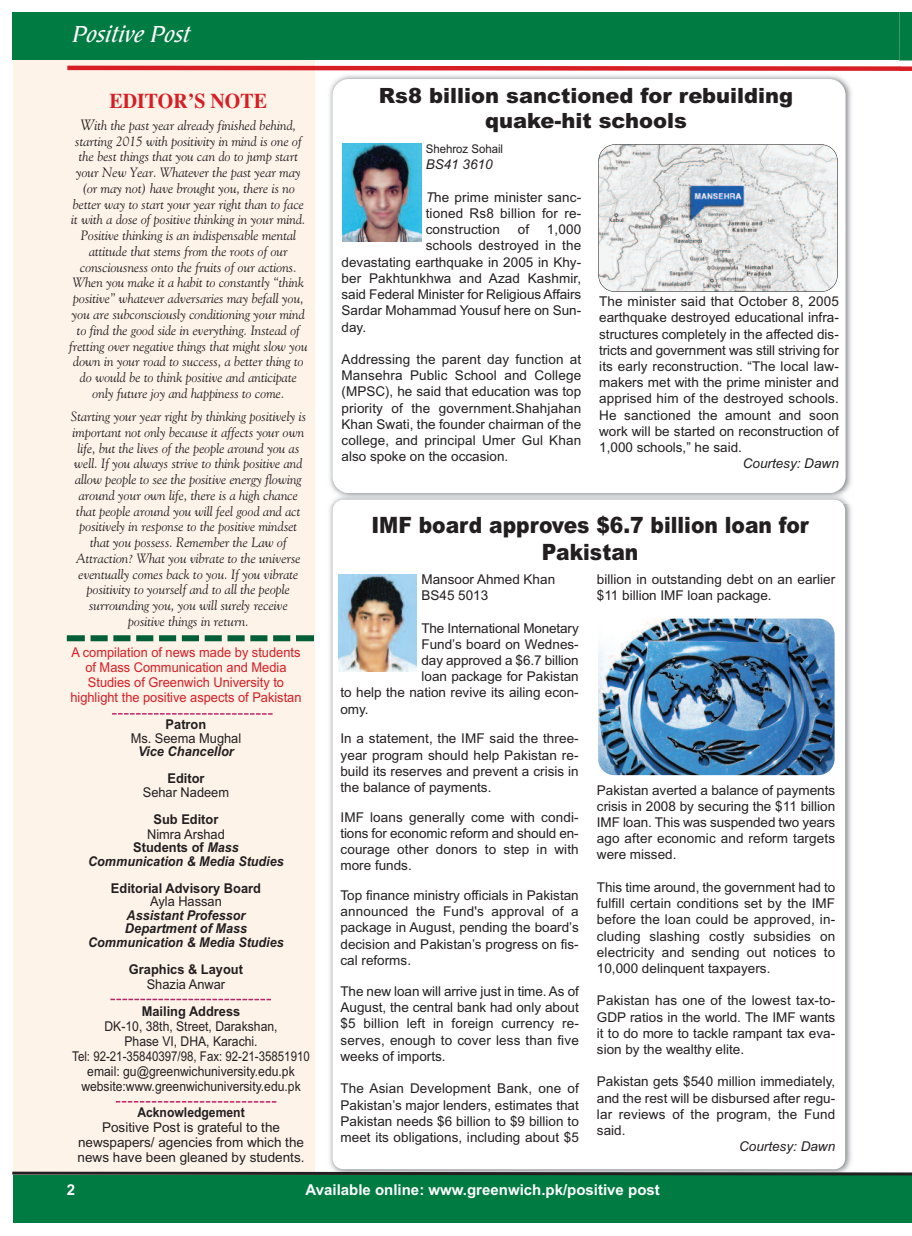
<style>
.page{position:relative;width:912px;height:1236px;background:#fff}
.page>*{position:absolute;margin:0;border:0;box-sizing:border-box;transform-origin:0 0}
.t1{font:italic 24px "Novarese Medium Italic DTC";color:#fff}
.t2{font:900 22.5px/27px "Arial";color:#231f20;text-align:center;scale:.9 1}
.t3{font:900 21px/25.2px "Arial";color:#231f20;text-align:center}
.t4{font:700 21px "Times";color:#d71e24;scale:.95 1}
.t5{font:700 15px "Arial";color:#fff}
.t6{font:13.5px/16.2px "Arial";color:#231f20;text-align:justify}
.t7{font:italic 13.5px/15.8px "Goudy Old Style BT";color:#231f20;text-align:center}
.t8{font:13.5px/15px "Arial";color:#231f20;text-align:center;scale:.9 1}
.t9{font:13.5px/15px "Arial";color:#d71e24;text-align:center;scale:.95 1}
.t10{font:italic 700 13.5px/13.5px "Arial";color:#231f20;text-align:center;scale:.93 1}
.t11{font:700 13.5px "Arial";color:#231f20;scale:.95 1}
.t12{font:13.5px "Arial";color:#231f20;scale:.95 1}
.t13{font:italic 13.5px "Arial";color:#231f20}
.t14{font:700 13.5px "Arial";color:#231f20;scale:.9 1}
.t15{font:italic 700 13.5px "Arial";color:#231f20;scale:.95 1}
.t16{font:12px "Arial";color:#231f20;scale:.95 1}
.s1{font-size:15px}
.s2{font-weight:400;font-style:normal}
.s3{font-style:normal}
.s4{font-style:italic}
</style>
<div class="page">
<div style="left:898px;top:1175px;width:13px;height:47px;background:#007b42"></div>
<div style="left:13px;top:1174px;width:887px;height:48px;background:#007b42"></div>
<div style="left:13px;top:59px;width:301px;height:1113px;background:#fef3e9"></div>
<img style="left:329px;top:75px;width:523px;height:416px">
<div style="left:332px;top:79px;width:513px;height:414px;background:#fff;border-radius:16px"></div>
<img style="left:329px;top:504px;width:523px;height:665px">
<img style="left:332px;top:491px;width:517px;height:13px">
<img style="left:342px;top:491px;width:493px;height:2px">
<div style="left:332px;top:499px;width:512px;height:669px;background:#fff;border-radius:11px"></div>
<svg style="left:67px;top:12px;width:844px;height:62px"></svg>
<svg style="left:112px;top:713px;width:160px;height:1px"></svg>
<svg style="left:116px;top:1101px;width:160px;height:1px"></svg>
<svg style="left:110px;top:998px;width:161px;height:2px"></svg>
<svg style="left:12px;top:1169px;width:899px;height:7px"></svg>
<div style="left:13px;top:12px;width:885px;height:48px;background:#007b42"></div>
<svg style="left:90px;top:635px;width:201px;height:6px"></svg>
<div style="left:67px;top:635px;width:18px;height:6px;background:#045e37"></div>
<div style="left:296px;top:635px;width:18px;height:6px;background:#045e37"></div>
<img style="left:598px;top:618px;width:236px;height:157px;border-radius:16px">
<img style="left:598px;top:144px;width:239px;height:147px;border-radius:16px">
<div style="left:598px;top:144px;width:239px;height:148px;border:1px solid #231f20;border-radius:16px"></div>
<img style="left:338px;top:574px;width:79px;height:97px">
<img style="left:342px;top:144px;width:79px;height:97px">
<h1 class="t1" style="left:71px;top:21px;width:125px">Positive Post</h1>
<h3 class="t3" style="left:379px;top:83px;width:415px">Rs8 billion sanctioned for rebuilding quake-hit schools</h3>
<h3 class="t4" style="left:109px;top:88px;width:167px">EDITOR’S NOTE</h3>
<p class="t7" style="left:69px;top:117px;width:240px"><span class="s1">W</span>ith the past year already finished behind, starting 2015 with positivity in mind is one of the best things that you can do to jump start your New Year. Whatever the past year may (or may not) have brought you, there is no better way to start your year right than to face it with a dose of positive thinking in your mind.<br>Positive thinking is an indispensable mental attitude that stems from the roots of our consciousness onto the fruits of our actions.<br>When you make it a habit to constantly “think positive” whatever adversaries may befall you, you are subconsciously conditioning your mind to find the good side in everything. Instead of fretting over negative things that might slow you down in your road to success, a better thing to do would be to think positive and anticipate only future joy and happiness to come.</p>
<p class="t7" style="left:71px;top:408px;width:237px">Starting your year right by thinking positively is important not only because it affects your own life, but the lives of the people around you as well. If you always strive to think positive and allow people to see the positive energy flowing around your own life, there is a high chance that people around you will feel good and act positively in response to the positive mindset that you possess. Remember the Law of Attraction? What you vibrate to the universe eventually comes back to you. If you vibrate positivity to yourself and to all the people surrounding you, you will surely receive positive things in return.</p>
<p class="t9" style="left:70px;top:645px;width:245px">A compilation of news made by students of Mass Communication and Media Studies of Greenwich University to highlight the positive aspects of Pakistan</p>
<p class="t11" style="left:165px;top:716px;width:44px">Patron</p>
<p class="t12" style="left:131px;top:730px;width:118px">Ms. Seema Mughal</p>
<p class="t15" style="left:138px;top:743px;width:102px">Vice Chancellor</p>
<p class="t11" style="left:167px;top:770px;width:40px">Editor</p>
<p class="t12" style="left:143px;top:784px;width:92px">Sehar Nadeem</p>
<p class="t11" style="left:153px;top:811px;width:70px">Sub Editor</p>
<p class="t10" style="left:88px;top:827px;width:212px"><span class="s2">Nimra Arshad<br></span><span class="s3">Students of</span> Mass<br>Communication &amp; Media Studies</p>
<p class="t11" style="left:111px;top:880px;width:159px">Editorial Advisory Board</p>
<p class="t12" style="left:150px;top:893px;width:77px">Ayla Hassan</p>
<p class="t10" style="left:88px;top:908px;width:212px">Assistant Professor<br>Department of Mass<br>Communication &amp; Media Studies</p>
<p class="t11" style="left:129px;top:961px;width:122px">Graphics &amp; Layout</p>
<p class="t12" style="left:147px;top:976px;width:84px">Shazia Anwar</p>
<p class="t11" style="left:142px;top:1003px;width:105px">Mailing Address</p>
<p class="t8" style="left:72px;top:1018px;width:265px">DK-10, 38th, Street, Darakshan,<br>Phase VI, DHA, Karachi.<br>Tel: 92-21-35840397/98, Fax: 92-21-35851910 email: gu@greenwichuniversity.edu.pk website:www.greenwichuniversity.edu.pk</p>
<p class="t14" style="left:137px;top:1103px;width:121px">Acknowledgement</p>
<p class="t6" style="left:78px;top:1119px;width:228px;line-height:15px;text-align:center">Positive Post is grateful to the newspapers/ agencies from which the news have been gleaned by students.</p>
<p class="t5" style="left:67px;top:1180px;width:10px">2</p>
<p class="t5" style="left:305px;top:1180px;width:355px">Available online: www.greenwich.pk/positive post</p>
<p class="t16" style="left:425px;top:142px;width:83px">Shehroz Sohail</p>
<p class="t13" style="left:425px;top:157px;width:68px">BS41 3610</p>
<p class="t6" style="left:425px;top:189px;width:157px"><span class="s4">T</span>he prime minister sanc&shy;tioned Rs8 billion for re&shy;construction</p>
<p class="t6" style="left:517px;top:221px;width:13px">of</p>
<p class="t6" style="left:546px;top:221px;width:36px">1,000</p>
<p class="t6" style="left:425px;top:238px;width:157px">schools destroyed in the</p>
<p class="t6" style="left:341px;top:254px;width:241px">devastating earthquake in 2005 in Khy-</p>
<p class="t6" style="left:341px;top:270px;width:241px">ber Pakhtunkhwa and Azad Kashmir,</p>
<p class="t6" style="left:341px;top:286px;width:241px">said Federal Minister for Religious Affairs</p>
<p class="t6" style="left:341px;top:302px;width:241px">Sardar Mohammad Yousuf here on Sun-</p>
<p class="t6" style="left:341px;top:319px;width:26px">day.</p>
<p class="t6" style="left:341px;top:351px;width:241px">Addressing the parent day function at Mansehra Public School and College (MPSC), he said that education was top priority of the government.Shahjahan Khan Swati, the founder chairman of the college, and principal Umer Gul Khan also spoke on the occasion.</p>
<p class="t6" style="left:599px;top:293px;width:241px">The minister said that October 8, 2005 earthquake destroyed educational infra&shy;structures completely in the affected dis&shy;tricts and government was still striving for its early reconstruction. “The local law&shy;makers met with the prime minister and apprised him of the destroyed schools.<br>He sanctioned the amount and soon work will be started on reconstruction of 1,000 schools,” he said.</p>
<p class="t13" style="left:742px;top:455px;width:98px">Courtesy: Dawn</p>
<h2 class="t2" style="left:371px;top:511px;width:487px">IMF board approves $6.7 billion loan for<br>Pakistan</h2>
<p class="t6" style="left:421px;top:571px;width:135px">Mansoor Ahmed Khan<br>BS45 5013</p>
<p class="t6" style="left:421px;top:619px;width:159px">The International Monetary</p>
<p class="t6" style="left:421px;top:636px;width:159px">Fund’s board on Wednes-</p>
<p class="t6" style="left:421px;top:652px;width:159px">day approved a $6.7 billion</p>
<p class="t6" style="left:421px;top:668px;width:159px">loan package for Pakistan</p>
<p class="t6" style="left:340px;top:684px;width:240px">to help the nation revive its ailing econ-</p>
<p class="t6" style="left:340px;top:700px;width:30px">omy.</p>
<p class="t6" style="left:340px;top:730px;width:240px">In a statement, the IMF said the three&shy;year program should help Pakistan re&shy;build its reserves and prevent a crisis in the balance of payments.</p>
<p class="t6" style="left:340px;top:808px;width:240px">IMF loans generally come with condi&shy;tions for economic reform and should en&shy;courage other donors to step in with more funds.</p>
<p class="t6" style="left:340px;top:887px;width:240px">Top finance ministry officials in Pakistan announced the Fund's approval of a package in August, pending the board’s decision and Pakistan’s progress on fis&shy;cal reforms.</p>
<p class="t6" style="left:340px;top:983px;width:240px">The new loan will arrive just in time. As of August, the central bank had only about $5 billion left in foreign currency re&shy;serves, enough to cover less than five weeks of imports.</p>
<p class="t6" style="left:340px;top:1080px;width:240px">The Asian Development Bank, one of Pakistan’s major lenders, estimates that Pakistan needs $6 billion to $9 billion to meet its obligations, including about $5</p>
<p class="t6" style="left:596px;top:571px;width:240px">billion in outstanding debt on an earlier $11 billion IMF loan package.</p>
<p class="t6" style="left:596px;top:781px;width:240px">Pakistan averted a balance of payments crisis in 2008 by securing the $11 billion IMF loan. This was suspended two years ago after economic and reform targets were missed.</p>
<p class="t6" style="left:596px;top:879px;width:240px">This time around, the government had to fulfill certain conditions set by the IMF before the loan could be approved, in&shy;cluding slashing costly subsidies on electricity and sending out notices to 10,000 delinquent taxpayers.</p>
<p class="t6" style="left:596px;top:992px;width:240px">Pakistan has one of the lowest tax-to-GDP ratios in the world. The IMF wants it to do more to tackle rampant tax eva&shy;sion by the wealthy elite.</p>
<p class="t6" style="left:596px;top:1073px;width:240px">Pakistan gets $540 million immediately, and the rest will be disbursed after regu&shy;lar reviews of the program, the Fund said.</p>
<p class="t13" style="left:738px;top:1138px;width:98px">Courtesy: Dawn</p>
</div>
